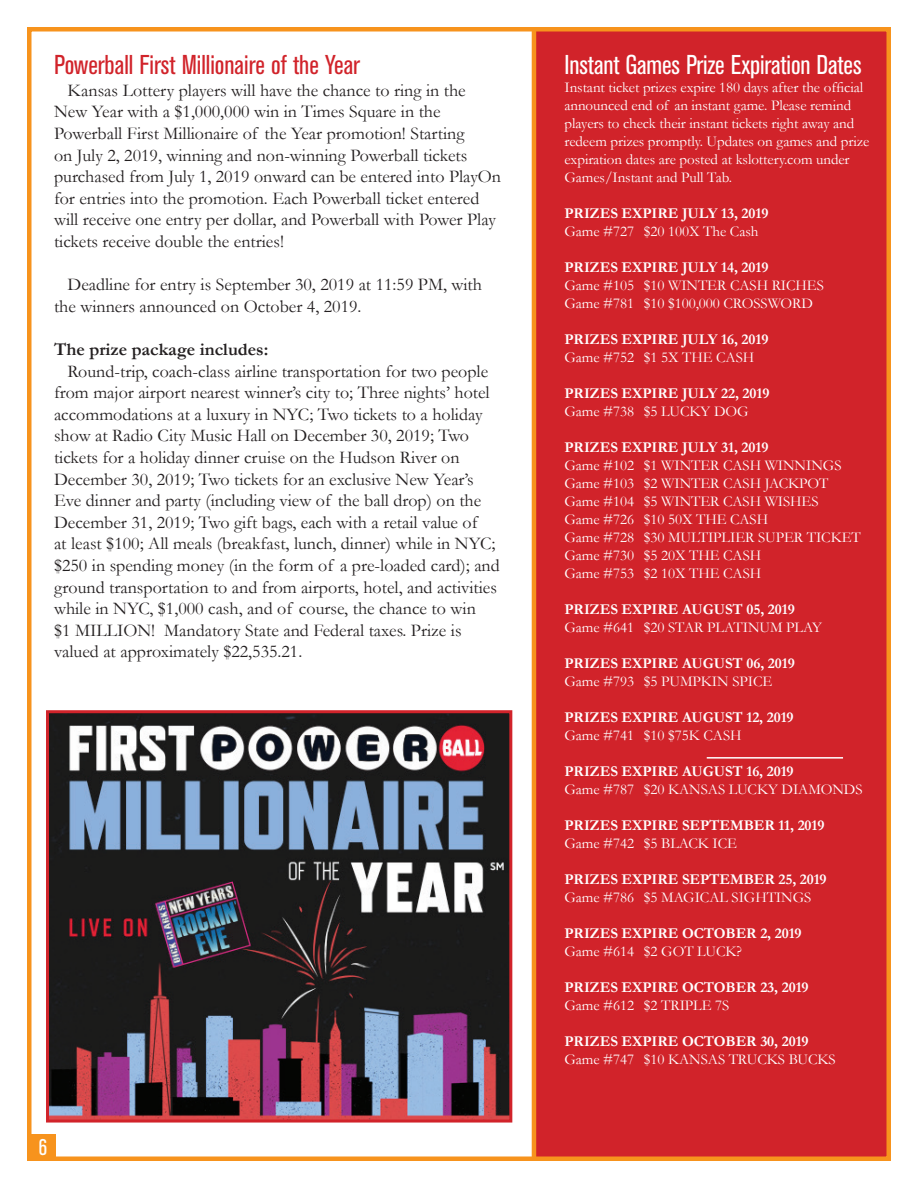
<style>
.page{position:relative;width:918px;height:1188px;background:#fff}
.page>*{position:absolute;margin:0;border:0;box-sizing:border-box;transform-origin:0 0}
.t1{font:condensed 27px "Akzidenz Grotesk BE";color:#d1232a}
.t2{font:condensed 27px "Akzidenz Grotesk BE";letter-spacing:-.005em;color:#fff}
.t3{font:condensed 22.5px "Akzidenz Grotesk BE";color:#fff}
.t4{font:18px/21.6px "Garamond";color:#231f20}
.t5{font:700 18px "Garamond";color:#231f20}
.t6{font:15px/18px "Garamond";letter-spacing:-.005em;color:#fff}
.t7{font:700 15px "Garamond";letter-spacing:-.005em;color:#fff}
</style>
<div class="page">
<div style="left:535px;top:28px;width:355px;height:1132px;background:#d1232a"></div>
<div style="left:27px;top:27px;width:864px;height:1134px;border:4px solid #f7931d"></div>
<div style="left:30px;top:1134px;width:26px;height:25px;background:#f7931d"></div>
<hr style="left:532px;top:30px;width:4px;height:1129px;background:#f7931d">
<hr style="left:707px;top:757px;width:136px;height:2px;background:#fff">
<img style="left:50px;top:714px;width:458px;height:405px">
<div style="left:46px;top:710px;width:466px;height:413px;border:3px solid #d1232a"></div>
<h1 class="t1" style="left:54px;top:50px;width:308px">Powerball First Millionaire of the Year</h1>
<p class="t4" style="left:54px;top:79px;width:449px;text-indent:14px">Kansas Lottery players will have the chance to ring in the New Year with a $1,000,000 win in Times Square in the Powerball First Millionaire of the Year promotion! Starting<br>on July 2, 2019, winning and non-winning Powerball tickets purchased from July 1, 2019 onward can be entered into PlayOn for entries into the promotion. Each Powerball ticket entered will receive one entry per dollar, and Powerball with Power Play tickets receive double the entries!</p>
<p class="t4" style="left:54px;top:274px;width:430px;text-indent:14px">Deadline for entry is September 30, 2019 at 11:59 PM, with the winners announced on October 4, 2019.</p>
<p class="t5" style="left:54px;top:339px;width:216px">The prize package includes:</p>
<p class="t4" style="left:54px;top:360px;width:447px;text-indent:14px">Round-trip, coach-class airline transportation for two people from major airport nearest winner’s city to; Three nights’ hotel accommodations at a luxury in NYC; Two tickets to a holiday show at Radio City Music Hall on December 30, 2019; Two tickets for a holiday dinner cruise on the Hudson River on December 30, 2019; Two tickets for an exclusive New Year’s Eve dinner and party (including view of the ball drop) on the December 31, 2019; Two gift bags, each with a retail value of<br>at least $100; All meals (breakfast, lunch, dinner) while in NYC; $250 in spending money (in the form of a pre-loaded card); and ground transportation to and from airports, hotel, and activities while in NYC, $1,000 cash, and of course, the chance to win<br>$1 MILLION! Mandatory State and Federal taxes. Prize is valued at approximately $22,535.21.</p>
<p class="t3" style="left:39px;top:1135px;width:10px">6</p>
<h1 class="t2" style="left:564px;top:50px;width:299px">Instant Games Prize Expiration Dates</h1>
<p class="t6" style="left:564px;top:78px;width:306px">Instant ticket prizes expire 180 days after the official announced end of an instant game. Please remind players to check their instant tickets right away and redeem prizes promptly. Updates on games and prize expiration dates are posted at kslottery.com under Games/Instant and Pull Tab.</p>
<p class="t7" style="left:564px;top:205px;width:205px">PRIZES EXPIRE JULY 13, 2019</p>
<p class="t6" style="left:564px;top:222px;width:196px">Game #727 $20 100X The Cash</p>
<p class="t7" style="left:564px;top:259px;width:205px">PRIZES EXPIRE JULY 14, 2019</p>
<p class="t6" style="left:564px;top:276px;width:261px">Game #105 $10 WINTER CASH RICHES<br>Game #781 $10 $100,000 CROSSWORD</p>
<p class="t7" style="left:564px;top:331px;width:205px">PRIZES EXPIRE JULY 16, 2019</p>
<p class="t6" style="left:564px;top:348px;width:191px">Game #752 $1 5X THE CASH</p>
<p class="t7" style="left:564px;top:385px;width:206px">PRIZES EXPIRE JULY 22, 2019</p>
<p class="t6" style="left:564px;top:402px;width:186px">Game #738 $5 LUCKY DOG</p>
<p class="t7" style="left:564px;top:439px;width:205px">PRIZES EXPIRE JULY 31, 2019</p>
<p class="t6" style="left:564px;top:456px;width:298px">Game #102 $1 WINTER CASH WINNINGS<br>Game #103 $2 WINTER CASH JACKPOT<br>Game #104 $5 WINTER CASH WISHES<br>Game #726 $10 50X THE CASH<br>Game #728 $30 MULTIPLIER SUPER TICKET<br>Game #730 $5 20X THE CASH<br>Game #753 $2 10X THE CASH</p>
<p class="t7" style="left:564px;top:601px;width:232px">PRIZES EXPIRE AUGUST 05, 2019</p>
<p class="t6" style="left:564px;top:618px;width:259px">Game #641 $20 STAR PLATINUM PLAY</p>
<p class="t7" style="left:564px;top:655px;width:232px">PRIZES EXPIRE AUGUST 06, 2019</p>
<p class="t6" style="left:564px;top:672px;width:209px">Game #793 $5 PUMPKIN SPICE</p>
<p class="t7" style="left:564px;top:709px;width:231px">PRIZES EXPIRE AUGUST 12, 2019</p>
<p class="t6" style="left:564px;top:726px;width:179px">Game #741 $10 $75K CASH</p>
<p class="t7" style="left:564px;top:763px;width:231px">PRIZES EXPIRE AUGUST 16, 2019</p>
<p class="t6" style="left:564px;top:780px;width:300px">Game #787 $20 KANSAS LUCKY DIAMONDS</p>
<p class="t7" style="left:564px;top:817px;width:262px">PRIZES EXPIRE SEPTEMBER 11, 2019</p>
<p class="t6" style="left:564px;top:834px;width:174px">Game #742 $5 BLACK ICE</p>
<p class="t7" style="left:564px;top:871px;width:264px">PRIZES EXPIRE SEPTEMBER 25, 2019</p>
<p class="t6" style="left:564px;top:888px;width:248px">Game #786 $5 MAGICAL SIGHTINGS</p>
<p class="t7" style="left:564px;top:925px;width:239px">PRIZES EXPIRE OCTOBER 2, 2019</p>
<p class="t6" style="left:564px;top:942px;width:179px">Game #614 $2 GOT LUCK?</p>
<p class="t7" style="left:564px;top:979px;width:246px">PRIZES EXPIRE OCTOBER 23, 2019</p>
<p class="t6" style="left:564px;top:996px;width:166px">Game #612 $2 TRIPLE 7S</p>
<p class="t7" style="left:564px;top:1033px;width:246px">PRIZES EXPIRE OCTOBER 30, 2019</p>
<p class="t6" style="left:564px;top:1050px;width:273px">Game #747 $10 KANSAS TRUCKS BUCKS</p>
</div>
